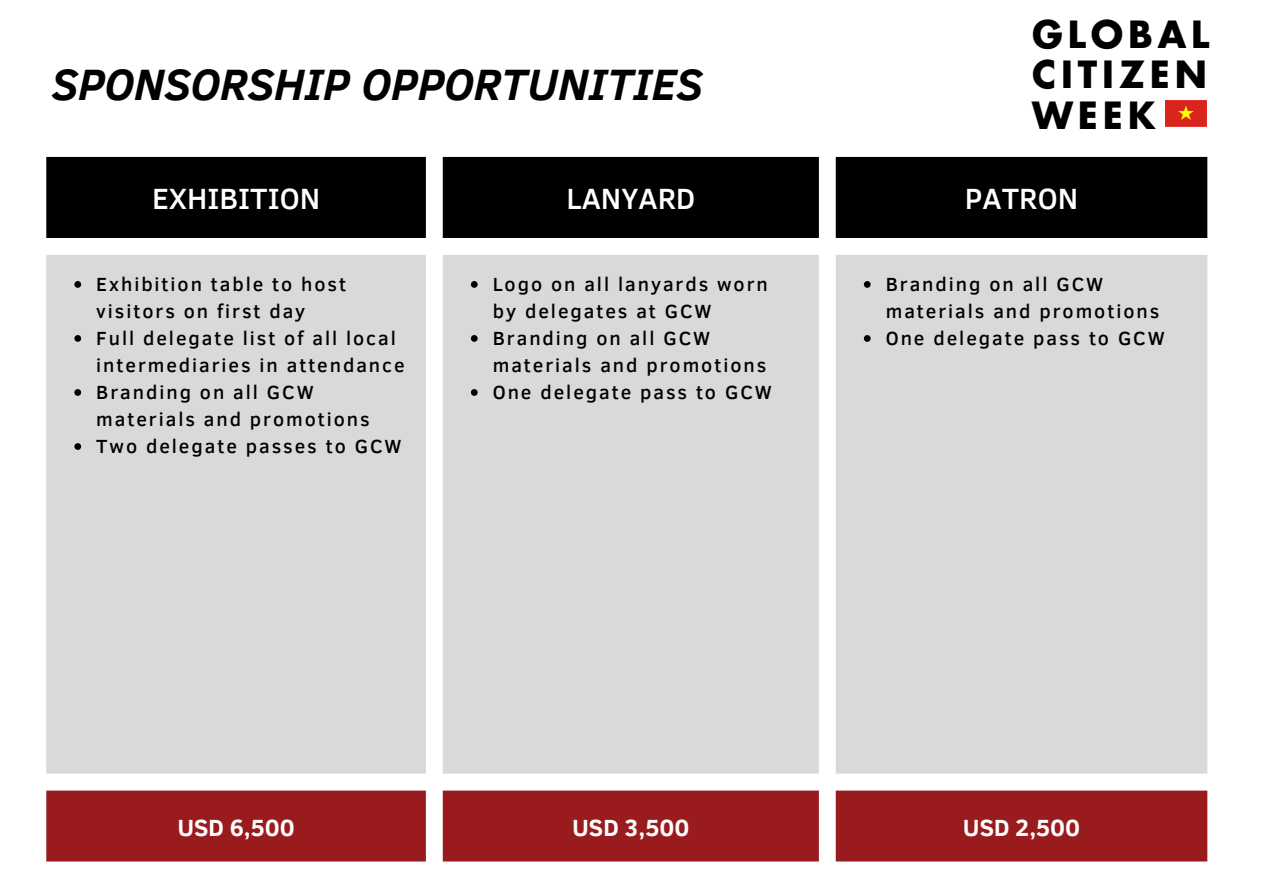
<style>
.page{position:relative;width:1263px;height:894px;background:#fff}
.page>*{position:absolute;margin:0;border:0;box-sizing:border-box;transform-origin:0 0}
.t1{font:italic 700 45px "Clear Sans";color:#000}
.t2{font:700 36.6px "Futura LT Pro";letter-spacing:.13em;color:#000}
.t3{font:500 30px "Clear Sans";color:#fff}
.t4{font:700 24px "Clear Sans";color:#fff}
.t5{font:500 19.5px/27px "Clear Sans";letter-spacing:.1em;color:#000}
</style>
<div class="page">
<div style="left:46px;top:157px;width:1161px;height:81px;background:#000"></div>
<div style="left:46px;top:255px;width:1161px;height:518px;background:#d9d9d9"></div>
<div style="left:46px;top:790px;width:1161px;height:71px;background:#9a1b1e"></div>
<svg style="left:74px;top:281px;width:7px;height:7px"></svg>
<svg style="left:74px;top:335px;width:7px;height:7px"></svg>
<svg style="left:74px;top:389px;width:7px;height:7px"></svg>
<svg style="left:74px;top:443px;width:7px;height:7px"></svg>
<svg style="left:471px;top:281px;width:7px;height:7px"></svg>
<svg style="left:471px;top:335px;width:7px;height:7px"></svg>
<svg style="left:471px;top:389px;width:7px;height:7px"></svg>
<svg style="left:864px;top:281px;width:7px;height:7px"></svg>
<svg style="left:864px;top:335px;width:7px;height:7px"></svg>
<img style="left:1165px;top:101px;width:42px;height:26px">
<p class="t1" style="left:52px;top:51px;width:653px">SPONSORSHIP OPPORTUNITIES</p>
<p class="t2" style="left:1032px;top:18px;width:179px">GLOBAL</p>
<p class="t2" style="left:1032px;top:58px;width:176px">CITIZEN</p>
<p class="t2" style="left:1032px;top:99px;width:125px">WEEK</p>
<p class="t3" style="left:152px;top:176px;width:170px">EXHIBITION</p>
<p class="t3" style="left:566px;top:176px;width:130px">LANYARD</p>
<p class="t3" style="left:965px;top:176px;width:115px">PATRON</p>
<p class="t5" style="left:96px;top:270px;width:251px">Exhibition table to host visitors on first day</p>
<p class="t5" style="left:96px;top:324px;width:310px">Full delegate list of all local intermediaries in attendance</p>
<p class="t5" style="left:96px;top:378px;width:275px">Branding on all GCW materials and promotions</p>
<p class="t5" style="left:96px;top:432px;width:307px">Two delegate passes to GCW</p>
<p class="t5" style="left:493px;top:270px;width:277px">Logo on all lanyards worn by delegates at GCW</p>
<p class="t5" style="left:493px;top:324px;width:275px">Branding on all GCW materials and promotions</p>
<p class="t5" style="left:493px;top:378px;width:281px">One delegate pass to GCW</p>
<p class="t5" style="left:886px;top:270px;width:275px">Branding on all GCW materials and promotions</p>
<p class="t5" style="left:886px;top:324px;width:281px">One delegate pass to GCW</p>
<p class="t4" style="left:177px;top:809px;width:119px">USD 6,500</p>
<p class="t4" style="left:572px;top:809px;width:119px">USD 3,500</p>
<p class="t4" style="left:963px;top:809px;width:119px">USD 2,500</p>
</div>
